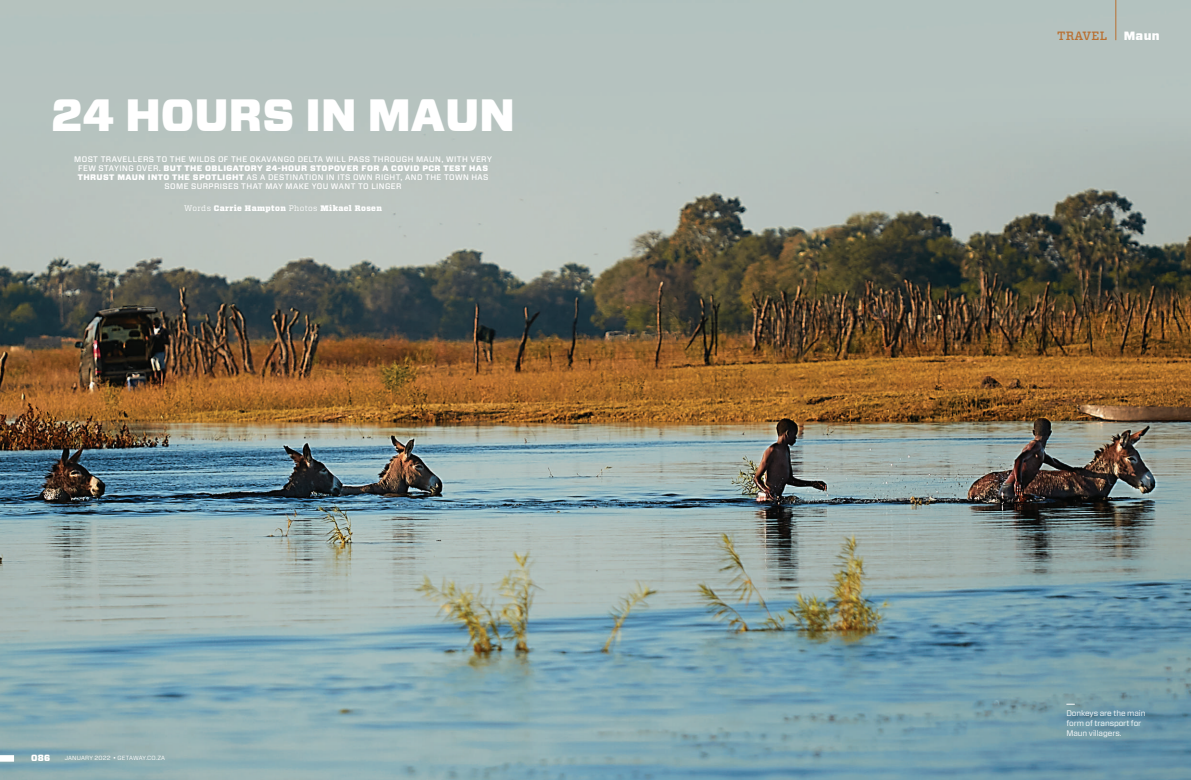
<style>
.page{position:relative;width:1191px;height:780px;background:#fff}
.page>*{position:absolute;margin:0;border:0;box-sizing:border-box;transform-origin:0 0}
.t1{font:900 45.2px "Forza";letter-spacing:-.01em;color:#fff}
.t2{font:500 12px "Vitesse";letter-spacing:.02em;color:#b96f30}
.t3{font:900 12px "Forza";color:#fff}
.t4{font:900 9px "Vitesse";color:#fff}
.t5{font:500 8px/9px "Forza";letter-spacing:.05em;color:#fff;text-align:center}
.t6{font:8px/10px "Forza";letter-spacing:-.01em;color:#fff}
.t7{font:900 8px "Vitesse";letter-spacing:.05em;color:#fff}
.t8{font:6px "Forza";letter-spacing:.025em;color:#fff}
.s1{font-weight:900}
.s2{font-weight:400}
</style>
<div class="page">
<img style="left:0;top:0;width:1191px;height:780px">
<div style="left:0;top:755px;width:14px;height:6px;background:#fff"></div>
<hr style="left:1115px;top:0;width:1px;height:40px;background:#b96f30">
<h1 class="t1" style="left:51px;top:94px;width:466px">24 HOURS IN MAUN</h1>
<p class="t5" style="left:74px;top:155px;width:419px">MOST TRAVELLERS TO THE WILDS OF THE OKAVANGO DELTA WILL PASS THROUGH MAUN, WITH VERY FEW STAYING OVER. <span class="s1">BUT THE OBLIGATORY 24-HOUR STOPOVER FOR A COVID PCR TEST HAS THRUST MAUN INTO THE SPOTLIGHT</span> AS A DESTINATION IN ITS OWN RIGHT, AND THE TOWN HAS SOME SURPRISES THAT MAY MAKE YOU WANT TO LINGER</p>
<p class="t7" style="left:184px;top:204px;width:199px"><span class="s2">Words</span> Carrie Hampton <span class="s2">Photos</span> Mikael Rosen</p>
<p class="t4" style="left:31px;top:754px;width:20px">086</p>
<p class="t8" style="left:65px;top:755px;width:102px">JANUARY 2022 • GETAWAY.CO.ZA</p>
<h2 class="t2" style="left:1057px;top:31px;width:51px">TRAVEL</h2>
<h2 class="t3" style="left:1123px;top:31px;width:38px">Maun</h2>
<p class="t6" style="left:1066px;top:708px;width:81px">Donkeys are the main form of transport for<br>Maun villagers.</p>
</div>
